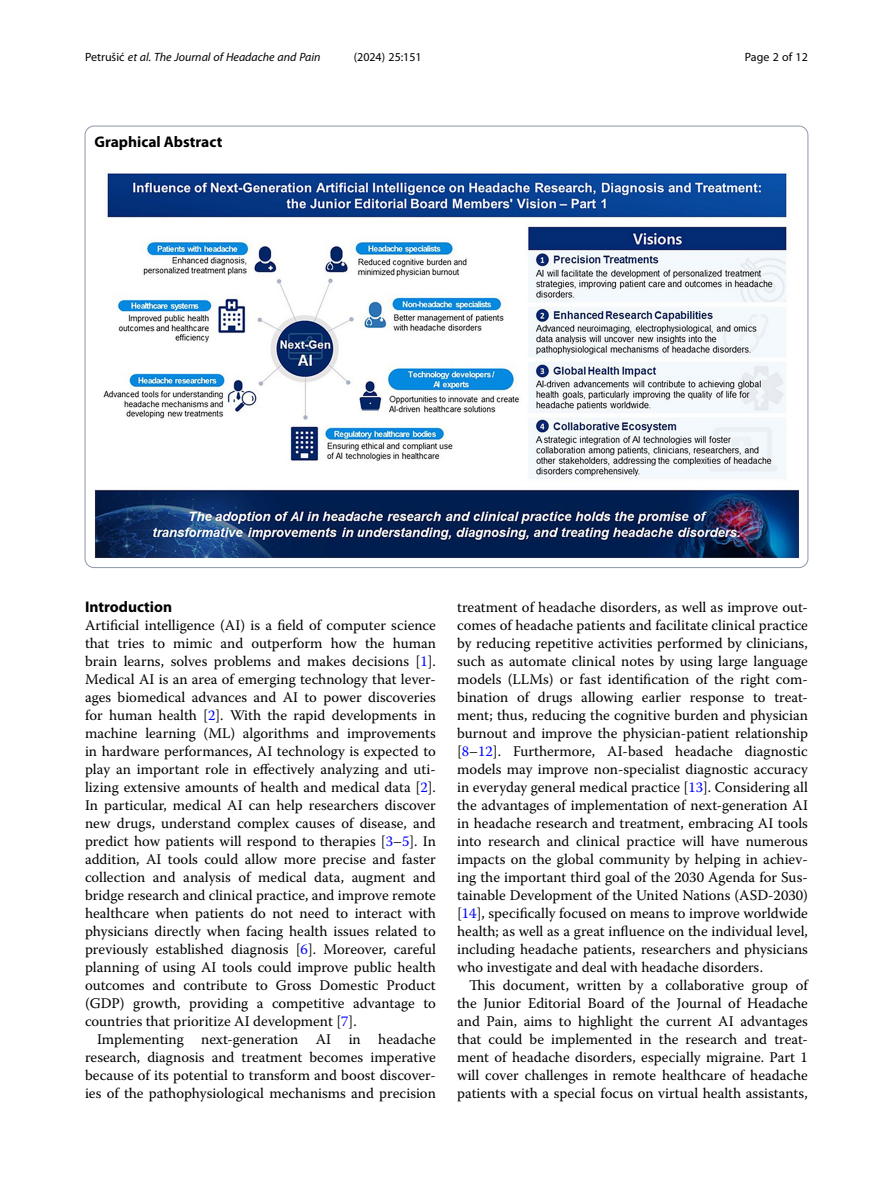
<style>
.page{position:relative;width:893px;height:1191px;background:#fff}
.page>*{position:absolute;margin:0;border:0;box-sizing:border-box;transform-origin:0 0}
.Abstract_UNstructure{font:700 15.45px "Myriad Pro";color:#000}
.Head_1{font:700 15.45px "Myriad Pro";color:#000}
.Body_Text_Indent{font:14.7px/18px "Warnock Pro";color:#000;text-align:justify}
.Body_Text{font:14.7px/18px "Warnock Pro";color:#000;text-align:justify}
.t1{font:italic 12px "Myriad Pro";color:#000}
.t2{font:12px "Myriad Pro";color:#000}
.s1{font-style:normal}
.s2{color:#00f}
</style>
<div class="page">
<img style="left:94px;top:170px;width:705px;height:388px">
<p class="t1" style="left:85px;top:50px;width:237px"><span class="s1">Petrušić</span> et al. The Journal of Headache and Pain</p>
<p class="t2" style="left:354px;top:50px;width:70px">(2024) 25:151</p>
<p class="t2" style="left:745px;top:50px;width:65px">Page 2 of 12</p>
<p class="Abstract_UNstructure" style="left:94px;top:132px;width:129px">Graphical Abstract</p>
<p class="Head_1" style="left:85px;top:597px;width:89px">Introduction</p>
<p class="Body_Text" style="left:85px;top:616px;width:352px">Artificial intelligence (AI) is a field of computer science that tries to mimic and outperform how the human brain learns, solves problems and makes decisions [<span class="s2">1</span>].<br>Medical AI is an area of emerging technology that lever&shy;ages biomedical advances and AI to power discoveries for human health [<span class="s2">2</span>]. With the rapid developments in machine learning (ML) algorithms and improvements in hardware performances, AI technology is expected to play an important role in effectively analyzing and uti&shy;lizing extensive amounts of health and medical data [<span class="s2">2</span>].<br>In particular, medical AI can help researchers discover new drugs, understand complex causes of disease, and predict how patients will respond to therapies [<span class="s2">3</span>–<span class="s2">5</span>]. In addition, AI tools could allow more precise and faster collection and analysis of medical data, augment and bridge research and clinical practice, and improve remote healthcare when patients do not need to interact with physicians directly when facing health issues related to previously established diagnosis [<span class="s2">6</span>]. Moreover, careful planning of using AI tools could improve public health outcomes and contribute to Gross Domestic Product (GDP) growth, providing a competitive advantage to countries that prioritize AI development [<span class="s2">7</span>].</p>
<p class="Body_Text_Indent" style="left:85px;top:1030px;width:352px;text-indent:12px">Implementing next-generation AI in headache research, diagnosis and treatment becomes imperative because of its potential to transform and boost discover&shy;ies of the pathophysiological mechanisms and precision</p>
<p class="Body_Text_Indent" style="left:457px;top:598px;width:352px">treatment of headache disorders, as well as improve out&shy;comes of headache patients and facilitate clinical practice by reducing repetitive activities performed by clinicians, such as automate clinical notes by using large language models (LLMs) or fast identification of the right com&shy;bination of drugs allowing earlier response to treat&shy;ment; thus, reducing the cognitive burden and physician burnout and improve the physician-patient relationship [<span class="s2">8</span>–<span class="s2">12</span>]. Furthermore, AI-based headache diagnostic models may improve non-specialist diagnostic accuracy in everyday general medical practice [<span class="s2">13</span>]. Considering all the advantages of implementation of next-generation AI in headache research and treatment, embracing AI tools into research and clinical practice will have numerous impacts on the global community by helping in achiev&shy;ing the important third goal of the 2030 Agenda for Sus&shy;tainable Development of the United Nations (ASD-2030) [<span class="s2">14</span>], specifically focused on means to improve worldwide health; as well as a great influence on the individual level, including headache patients, researchers and physicians who investigate and deal with headache disorders.</p>
<p class="Body_Text_Indent" style="left:457px;top:976px;width:352px;text-indent:12px">This document, written by a collaborative group of the Junior Editorial Board of the Journal of Headache and Pain, aims to highlight the current AI advantages that could be implemented in the research and treat&shy;ment of headache disorders, especially migraine. Part 1 will cover challenges in remote healthcare of headache patients with a special focus on virtual health assistants,</p>
</div>
